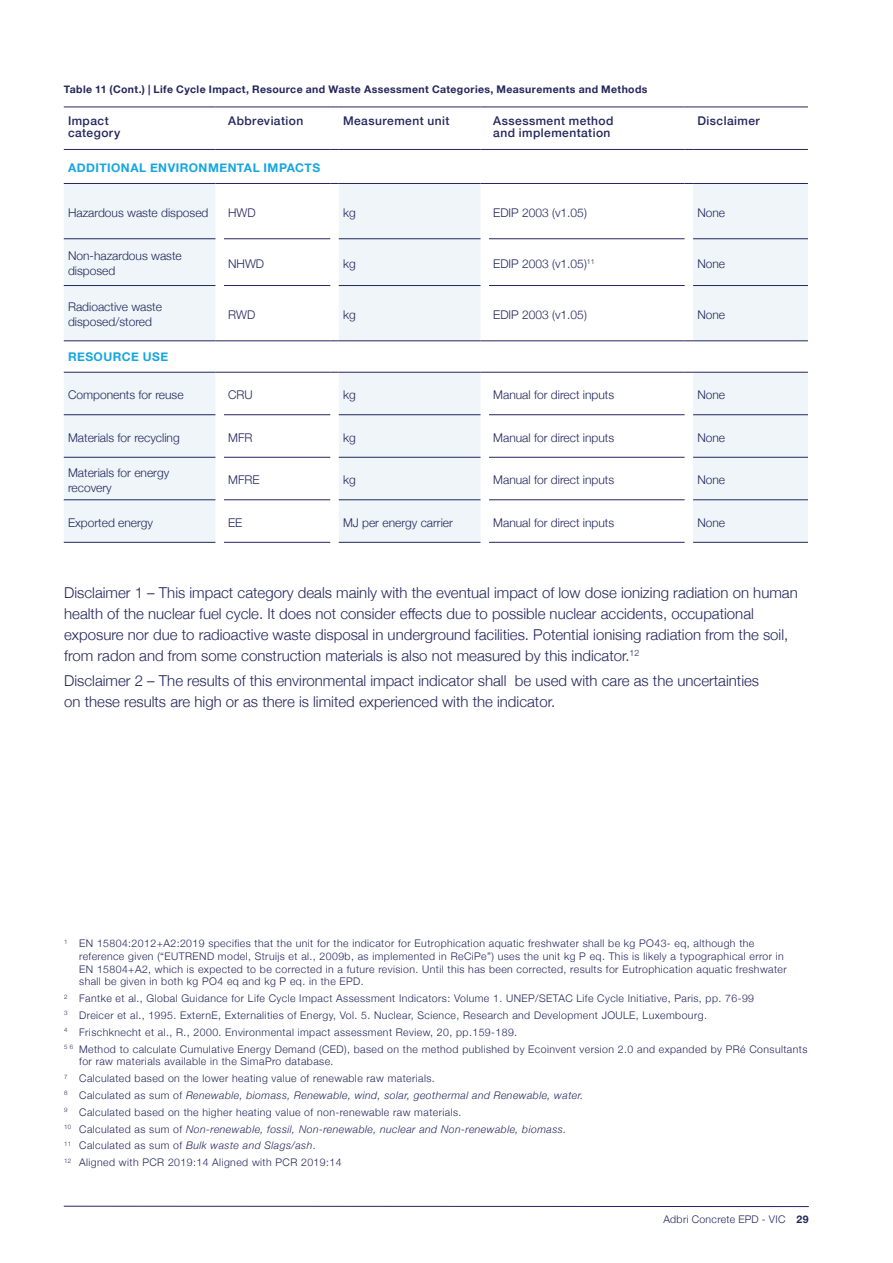
<style>
.page{position:relative;width:893px;height:1263px;background:#fff}
.page>*{position:absolute;margin:0;border:0;box-sizing:border-box;transform-origin:0 0}
.t1{font:300 15px/21px "Helvetica Neue";color:#23265c}
.t2{font:300 12px/15px "Helvetica Neue";color:#23265c}
.t3{font:500 12px/12px "Helvetica Neue";letter-spacing:.035em;color:#23265c}
.t4{font:700 12px "Helvetica Neue";letter-spacing:.04em;color:#16a6df}
.t5{font:300 10.5px/16.8px "Helvetica Neue";letter-spacing:.04em;color:#23265c}
.t6{font:700 10.5px "Helvetica Neue";letter-spacing:.035em;color:#23265c}
.s1{font-style:italic}
.s2{font-weight:700}
</style>
<div class="page">
<hr style="left:64px;top:1206px;width:745px;height:1px;background:#23265c">
<svg style="left:64px;top:184px;width:744px;height:156px;fill:#eff5f8"></svg>
<hr style="left:64px;top:107px;width:151px;height:1px;background:#23265c">
<hr style="left:224px;top:107px;width:106px;height:1px;background:#23265c">
<hr style="left:339px;top:107px;width:141px;height:1px;background:#23265c">
<hr style="left:489px;top:107px;width:196px;height:1px;background:#23265c">
<hr style="left:693px;top:107px;width:115px;height:1px;background:#23265c">
<hr style="left:64px;top:149px;width:151px;height:1px;background:#23265c">
<hr style="left:224px;top:149px;width:106px;height:1px;background:#23265c">
<hr style="left:339px;top:149px;width:141px;height:1px;background:#23265c">
<hr style="left:489px;top:149px;width:196px;height:1px;background:#23265c">
<hr style="left:693px;top:149px;width:115px;height:1px;background:#23265c">
<hr style="left:64px;top:183px;width:151px;height:1px;background:#23265c">
<hr style="left:224px;top:183px;width:106px;height:1px;background:#23265c">
<hr style="left:339px;top:183px;width:141px;height:1px;background:#23265c">
<hr style="left:489px;top:183px;width:196px;height:1px;background:#23265c">
<hr style="left:693px;top:183px;width:115px;height:1px;background:#23265c">
<hr style="left:64px;top:238px;width:151px;height:1px;background:#23265c">
<hr style="left:224px;top:238px;width:106px;height:1px;background:#23265c">
<hr style="left:339px;top:238px;width:141px;height:1px;background:#23265c">
<hr style="left:489px;top:238px;width:196px;height:1px;background:#23265c">
<hr style="left:693px;top:238px;width:115px;height:1px;background:#23265c">
<hr style="left:64px;top:285px;width:151px;height:1px;background:#23265c">
<hr style="left:224px;top:285px;width:106px;height:1px;background:#23265c">
<hr style="left:339px;top:285px;width:141px;height:1px;background:#23265c">
<hr style="left:489px;top:285px;width:196px;height:1px;background:#23265c">
<hr style="left:693px;top:285px;width:115px;height:1px;background:#23265c">
<hr style="left:64px;top:340px;width:151px;height:1px;background:#23265c">
<hr style="left:224px;top:340px;width:106px;height:1px;background:#23265c">
<hr style="left:339px;top:340px;width:141px;height:1px;background:#23265c">
<hr style="left:489px;top:340px;width:196px;height:1px;background:#23265c">
<hr style="left:693px;top:340px;width:115px;height:1px;background:#23265c">
<svg style="left:64px;top:373px;width:744px;height:169px;fill:#eff5f8"></svg>
<hr style="left:64px;top:372px;width:151px;height:1px;background:#23265c">
<hr style="left:224px;top:372px;width:106px;height:1px;background:#23265c">
<hr style="left:339px;top:372px;width:141px;height:1px;background:#23265c">
<hr style="left:489px;top:372px;width:196px;height:1px;background:#23265c">
<hr style="left:693px;top:372px;width:115px;height:1px;background:#23265c">
<hr style="left:64px;top:414px;width:151px;height:1px;background:#23265c">
<hr style="left:224px;top:414px;width:106px;height:1px;background:#23265c">
<hr style="left:339px;top:414px;width:141px;height:1px;background:#23265c">
<hr style="left:489px;top:414px;width:196px;height:1px;background:#23265c">
<hr style="left:693px;top:414px;width:115px;height:1px;background:#23265c">
<hr style="left:64px;top:457px;width:151px;height:1px;background:#23265c">
<hr style="left:224px;top:457px;width:106px;height:1px;background:#23265c">
<hr style="left:339px;top:457px;width:141px;height:1px;background:#23265c">
<hr style="left:489px;top:457px;width:196px;height:1px;background:#23265c">
<hr style="left:693px;top:457px;width:115px;height:1px;background:#23265c">
<hr style="left:64px;top:499px;width:151px;height:1px;background:#23265c">
<hr style="left:224px;top:499px;width:106px;height:1px;background:#23265c">
<hr style="left:339px;top:499px;width:141px;height:1px;background:#23265c">
<hr style="left:489px;top:499px;width:196px;height:1px;background:#23265c">
<hr style="left:693px;top:499px;width:115px;height:1px;background:#23265c">
<hr style="left:64px;top:542px;width:151px;height:1px;background:#23265c">
<hr style="left:224px;top:542px;width:106px;height:1px;background:#23265c">
<hr style="left:339px;top:542px;width:141px;height:1px;background:#23265c">
<hr style="left:489px;top:542px;width:196px;height:1px;background:#23265c">
<hr style="left:693px;top:542px;width:115px;height:1px;background:#23265c">
<p class="t6" style="left:64px;top:81px;width:585px">Table 11 (Cont.) | Life Cycle Impact, Resource and Waste Assessment Categories, Measurements and Methods</p>
<p class="t3" style="left:68px;top:113px;width:54px">Impact category</p>
<p class="t3" style="left:228px;top:113px;width:77px">Abbreviation</p>
<p class="t3" style="left:343px;top:113px;width:108px">Measurement unit</p>
<p class="t3" style="left:493px;top:113px;width:122px">Assessment method and implementation</p>
<p class="t3" style="left:697px;top:113px;width:64px">Disclaimer</p>
<p class="t4" style="left:68px;top:159px;width:254px">ADDITIONAL ENVIRONMENTAL IMPACTS</p>
<p class="t2" style="left:68px;top:204px;width:142px">Hazardous waste disposed</p>
<p class="t2" style="left:228px;top:204px;width:29px">HWD</p>
<p class="t2" style="left:343px;top:204px;width:14px">kg</p>
<p class="t2" style="left:493px;top:204px;width:95px">EDIP 2003 (v1.05)</p>
<p class="t2" style="left:697px;top:204px;width:29px">None</p>
<p class="t2" style="left:68px;top:248px;width:115px">Non-hazardous waste disposed</p>
<p class="t2" style="left:228px;top:255px;width:37px">NHWD</p>
<p class="t2" style="left:343px;top:255px;width:14px">kg</p>
<p class="t2" style="left:493px;top:255px;width:103px">EDIP 2003 (v1.05)<sup>11</sup></p>
<p class="t2" style="left:697px;top:255px;width:29px">None</p>
<p class="t2" style="left:68px;top:299px;width:96px">Radioactive waste disposed/stored</p>
<p class="t2" style="left:228px;top:306px;width:29px">RWD</p>
<p class="t2" style="left:343px;top:306px;width:14px">kg</p>
<p class="t2" style="left:493px;top:306px;width:95px">EDIP 2003 (v1.05)</p>
<p class="t2" style="left:697px;top:306px;width:29px">None</p>
<p class="t4" style="left:68px;top:347px;width:102px">RESOURCE USE</p>
<p class="t2" style="left:68px;top:387px;width:117px">Components for reuse</p>
<p class="t2" style="left:228px;top:387px;width:26px">CRU</p>
<p class="t2" style="left:343px;top:387px;width:14px">kg</p>
<p class="t2" style="left:493px;top:387px;width:122px">Manual for direct inputs</p>
<p class="t2" style="left:697px;top:387px;width:29px">None</p>
<p class="t2" style="left:68px;top:429px;width:113px">Materials for recycling</p>
<p class="t2" style="left:228px;top:429px;width:26px">MFR</p>
<p class="t2" style="left:343px;top:429px;width:14px">kg</p>
<p class="t2" style="left:493px;top:429px;width:122px">Manual for direct inputs</p>
<p class="t2" style="left:697px;top:429px;width:29px">None</p>
<p class="t2" style="left:68px;top:464px;width:103px">Materials for energy recovery</p>
<p class="t2" style="left:228px;top:472px;width:33px">MFRE</p>
<p class="t2" style="left:343px;top:472px;width:14px">kg</p>
<p class="t2" style="left:493px;top:472px;width:122px">Manual for direct inputs</p>
<p class="t2" style="left:697px;top:472px;width:29px">None</p>
<p class="t2" style="left:68px;top:514px;width:87px">Exported energy</p>
<p class="t2" style="left:228px;top:514px;width:16px">EE</p>
<p class="t2" style="left:343px;top:514px;width:111px">MJ per energy carrier</p>
<p class="t2" style="left:493px;top:514px;width:122px">Manual for direct inputs</p>
<p class="t2" style="left:697px;top:514px;width:29px">None</p>
<p class="t1" style="left:64px;top:581px;width:735px">Disclaimer 1 – This impact category deals mainly with the eventual impact of low dose ionizing radiation on human health of the nuclear fuel cycle. It does not consider effects due to possible nuclear accidents, occupational exposure nor due to radioactive waste disposal in underground facilities. Potential ionising radiation from the soil, from radon and from some construction materials is also not measured by this indicator.<sup>12</sup></p>
<h1 class="t1" style="left:64px;top:669px;width:696px">Disclaimer 2 – The results of this environmental impact indicator shall be used with care as the uncertainties on these results are high or as there is limited experienced with the indicator.</h1>
<p class="t5" style="left:79px;top:936px;width:709px;line-height:12.6px;text-indent:-15px"><sup>1</sup> EN 15804:2012+A2:2019 specifies that the unit for the indicator for Eutrophication aquatic freshwater shall be kg PO43- eq, although the reference given (“EUTREND model, Struijs et al., 2009b, as implemented in ReCiPe”) uses the unit kg P eq. This is likely a typographical error in EN 15804+A2, which is expected to be corrected in a future revision. Until this has been corrected, results for Eutrophication aquatic freshwater shall be given in both kg PO4 eq and kg P eq. in the EPD.</p>
<p class="t5" style="left:64px;top:989px;width:745px"><sup>2</sup> Fantke et al., Global Guidance for Life Cycle Impact Assessment Indicators: Volume 1. UNEP/SETAC Life Cycle Initiative, Paris, pp. 76-99<br><sup>3</sup> Dreicer et al., 1995. ExternE, Externalities of Energy, Vol. 5. Nuclear, Science, Research and Development JOULE, Luxembourg.<br><sup>4</sup> Frischknecht et al., R., 2000. Environmental impact assessment Review, 20, pp.159-189.<br><sup>5</sup> <sup>6</sup> Method to calculate Cumulative Energy Demand (CED), based on the method published by Ecoinvent version 2.0 and expanded by PRé Consultants</p>
<p class="t5" style="left:64px;top:1052px;width:521px;text-indent:15px">for raw materials available in the SimaPro database.<br><sup>7</sup> Calculated based on the lower heating value of renewable raw materials.<br><sup>8</sup> Calculated as sum of <span class="s1">Renewable, biomass, Renewable, wind, solar, geothermal and Renewable, water.<br></span><sup>9</sup> Calculated based on the higher heating value of non-renewable raw materials.<br><sup>10</sup> Calculated as sum of <span class="s1">Non-renewable, fossil, Non-renewable, nuclear and Non-renewable, biomass.<br></span><sup>11</sup> Calculated as sum of <span class="s1">Bulk waste and Slags/ash</span>.<br><sup>12</sup> Aligned with PCR 2019:14 Aligned with PCR 2019:14</p>
<p class="t5" style="left:663px;top:1210px;width:147px">Adbri Concrete EPD - VIC <span class="s2">29</span></p>
</div>
